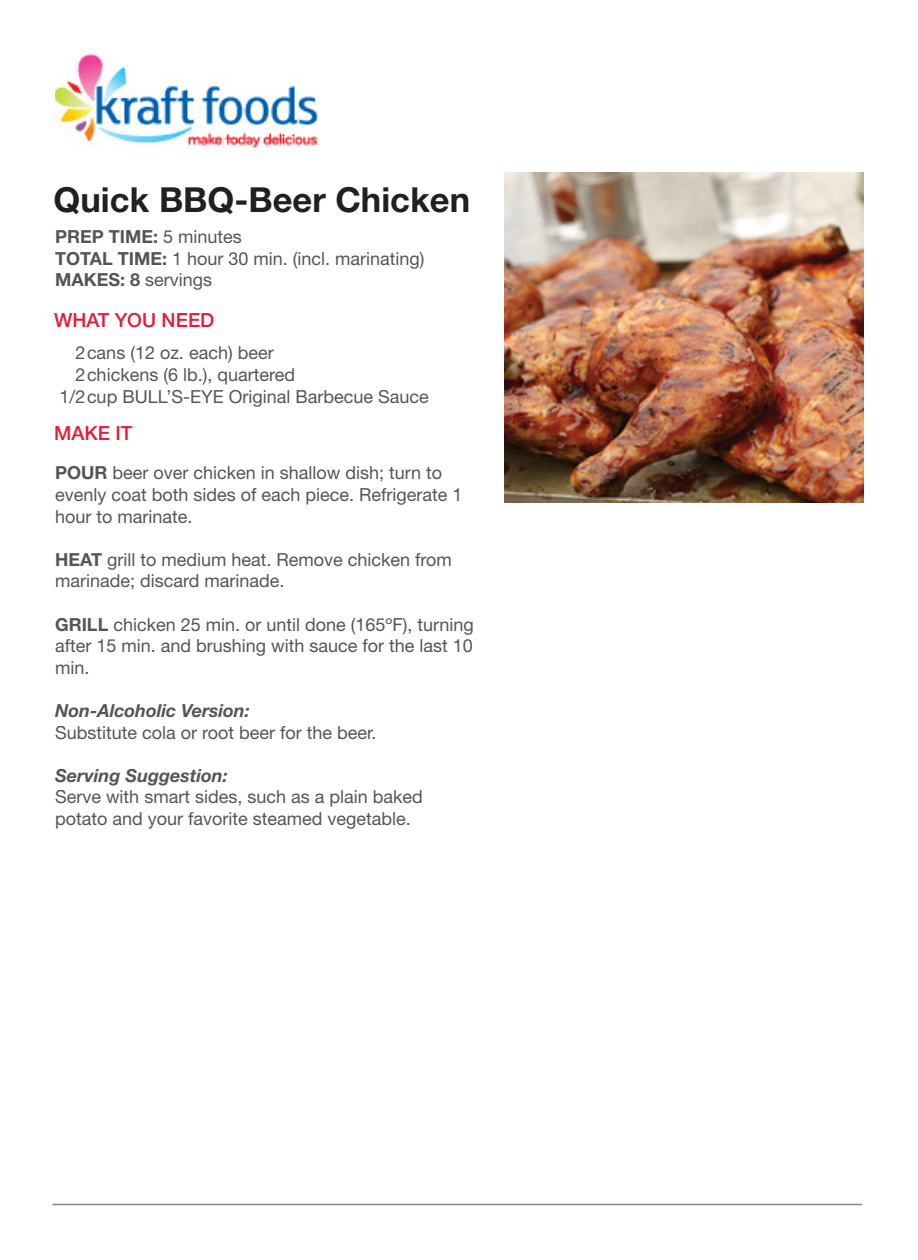
<style>
.page{position:relative;width:918px;height:1260px;background:#fff}
.page>*{position:absolute;margin:0;border:0;box-sizing:border-box;transform-origin:0 0}
.coversheet_-_bold{font:700 34.5px "Helvetica Neue LT Std";color:#231f20}
.coversheet_-_bold-2{font:500 19.5px "Helvetica Neue LT Std";color:#e31c37}
.coversheet_-_bold-3{font:18px/21.6px "Helvetica Neue LT Std";color:#545555}
.coversheet_-_bold-4{font:italic 700 18px "Helvetica Neue LT Std";color:#545555}
.coversheet_-_bold-5{font:700 18px "Helvetica Neue LT Std";color:#545555}
.s1{font-weight:400}
.s2{font-weight:700}
</style>
<div class="page">
<hr style="left:52px;top:1204px;width:810px;height:1px;background:#888787">
<img style="left:55px;top:54px;width:263px;height:94px">
<img style="left:504px;top:173px;width:360px;height:330px">
<p class="coversheet_-_bold" style="left:54px;top:178px;width:418px">Quick BBQ-Beer Chicken</p>
<p class="coversheet_-_bold-5" style="left:55px;top:225px;width:188px">PREP TIME: <span class="s1">5 minutes</span></p>
<p class="coversheet_-_bold-3" style="left:55px;top:247px;width:371px"><span class="s2">TOTAL TIME:</span> 1 hour 30 min. (incl. marinating)</p>
<p class="coversheet_-_bold-3" style="left:55px;top:269px;width:159px"><span class="s2">MAKES: 8</span> servings</p>
<p class="coversheet_-_bold-2" style="left:54px;top:308px;width:162px">WHAT YOU NEED</p>
<p class="coversheet_-_bold-3" style="left:75px;top:342px;width:200px">2cans (12 oz. each) beer</p>
<p class="coversheet_-_bold-3" style="left:75px;top:364px;width:221px">2chickens (6 lb.), quartered</p>
<p class="coversheet_-_bold-3" style="left:59px;top:385px;width:371px">1/2cup BULL’S-EYE Original Barbecue Sauce</p>
<p class="coversheet_-_bold-2" style="left:54px;top:422px;width:80px">MAKE IT</p>
<p class="coversheet_-_bold-3" style="left:55px;top:462px;width:409px"><span class="s2">POUR</span> beer over chicken in shallow dish; turn to evenly coat both sides of each piece. Refrigerate 1 hour to marinate.</p>
<p class="coversheet_-_bold-3" style="left:55px;top:548px;width:398px"><span class="s2">HEAT</span> grill to medium heat. Remove chicken from marinade; discard marinade.</p>
<p class="coversheet_-_bold-3" style="left:55px;top:613px;width:420px;text-align:justify"><span class="s2">GRILL</span> chicken 25 min. or until done (165ºF), turning after 15 min. and brushing with sauce for the last 10 min.</p>
<p class="coversheet_-_bold-4" style="left:55px;top:700px;width:196px">Non-Alcoholic Version:</p>
<p class="coversheet_-_bold-3" style="left:55px;top:721px;width:323px">Substitute cola or root beer for the beer.</p>
<p class="coversheet_-_bold-4" style="left:55px;top:764px;width:174px">Serving Suggestion:</p>
<p class="coversheet_-_bold-3" style="left:55px;top:786px;width:369px">Serve with smart sides, such as a plain baked potato and your favorite steamed vegetable.</p>
</div>
